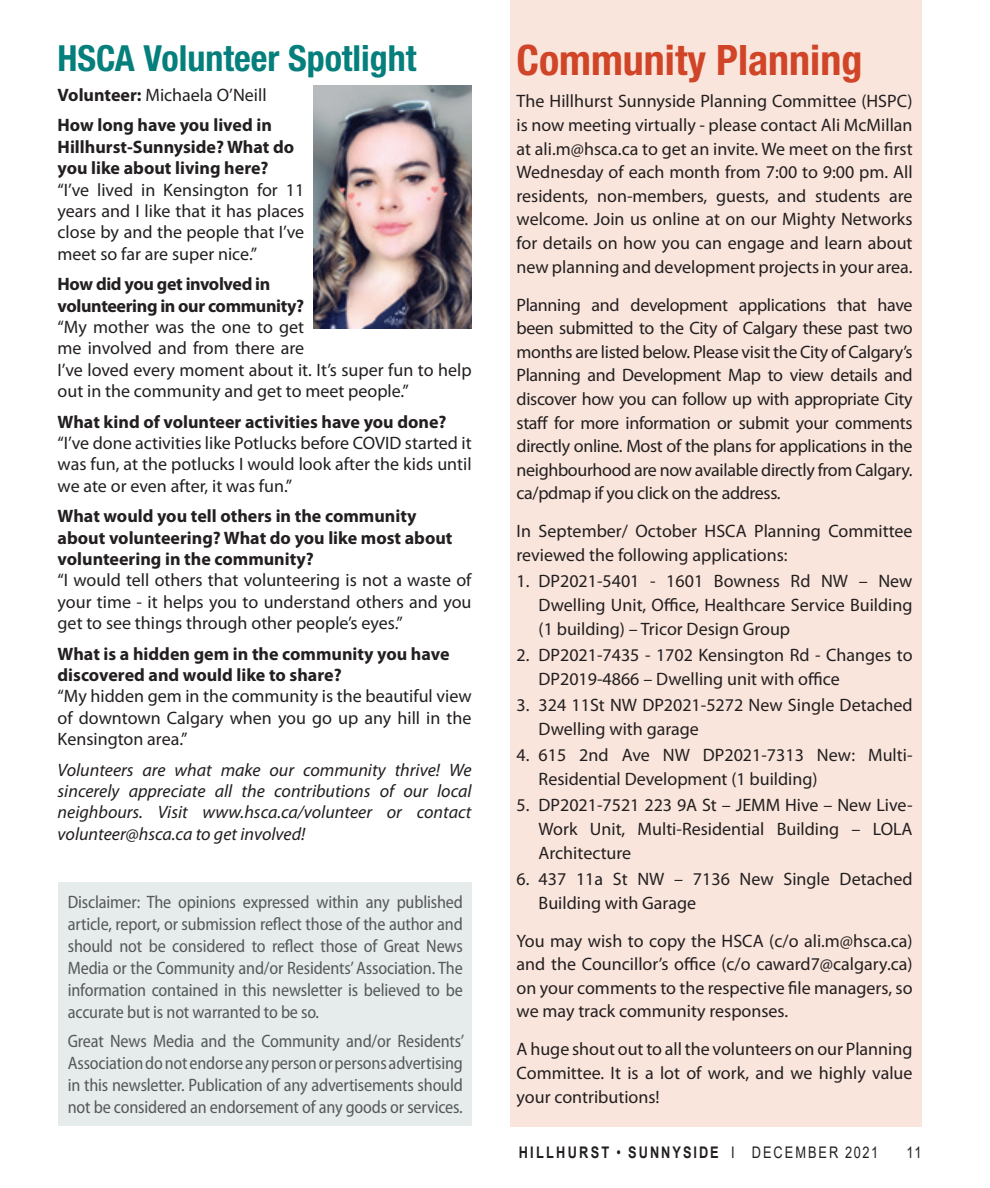
<style>
.page{position:relative;width:990px;height:1188px;background:#fff}
.page>*{position:absolute;margin:0;border:0;box-sizing:border-box;transform-origin:0 0}
.In_Around_title{font:700 condensed 42px "Helvetica Neue LT Std";color:#d04427}
.In_Around_title-2{font:700 condensed 36px "Helvetica Neue LT Std";color:#047f7b}
.Body_text{font:18px/23.6px "Myriad Pro";color:#231f20;text-align:justify}
.Body_text-2{font:semi-condensed 18px/22px "Myriad Pro";letter-spacing:-.01em;color:#57585a;text-align:justify}
.Subhead{font:700 18px/21.4px "Myriad Pro";color:#231f20}
.Body_text-3{font:italic 18px/21.4px "Myriad Pro";color:#231f20;text-align:justify}
.Subhead-2{font:700 18px/21.4px "Myriad Pro";letter-spacing:-.02em;color:#231f20}
.t1{font:700 16px "Arial";letter-spacing:.165em;color:#231f20;scale:.8 1}
.t2{font:16px "Arial";color:#231f20;scale:.8 1}
.s1{font-weight:700}
.s2{font-weight:400}
</style>
<div class="page">
<div style="left:510px;top:0;width:412px;height:1126px;background:#f9e5dc"></div>
<div style="left:58px;top:882px;width:414px;height:244px;background:#e5eceb"></div>
<img style="left:313px;top:86px;width:159px;height:243px">
<p class="In_Around_title-2" style="left:58px;top:36px;width:360px">HSCA Volunteer Spotlight</p>
<p class="Body_text" style="left:58px;top:83px;width:210px"><span class="s1">Volunteer:</span> Michaela O’Neill</p>
<p class="Subhead" style="left:58px;top:114px;width:238px">How long have you lived in<br>Hillhurst-Sunnyside? What do you like about living here?</p>
<p class="Body_text" style="left:58px;top:179px;width:248px;line-height:21.4px">“I’ve lived in Kensington for 11 years and I like that it has places close by and the people that I’ve meet so far are super nice.”</p>
<p class="Subhead-2" style="left:58px;top:273px;width:248px">How did you get involved in volunteering in our community?</p>
<p class="Body_text" style="left:58px;top:316px;width:416px;line-height:21.4px;text-align:left">“My mother was the one to get<br>me involved and from there are<br>I’ve loved every moment about it. It’s super fun to help out in the community and get to meet people.”</p>
<p class="Subhead" style="left:58px;top:410px;width:390px">What kind of volunteer activities have you done?</p>
<p class="Body_text" style="left:58px;top:432px;width:416px;line-height:21.4px">“I’ve done activities like Potlucks before COVID started it was fun, at the potlucks I would look after the kids until we ate or even after, it was fun.”</p>
<p class="Subhead" style="left:58px;top:505px;width:396px">What would you tell others in the community about volunteering? What do you like most about volunteering in the community?</p>
<p class="Body_text" style="left:58px;top:569px;width:415px;line-height:21.4px">“I would tell others that volunteering is not a waste of your time - it helps you to understand others and you get to see things through other people’s eyes.”</p>
<p class="Subhead" style="left:58px;top:642px;width:393px">What is a hidden gem in the community you have discovered and would like to share?</p>
<p class="Body_text" style="left:58px;top:685px;width:416px;line-height:21.4px">“My hidden gem in the community is the beautiful view of downtown Calgary when you go up any hill in the Kensington area.”</p>
<p class="Body_text-3" style="left:58px;top:759px;width:416px">Volunteers are what make our community thrive! We sincerely appreciate all the contributions of our local neighbours. Visit www.hsca.ca/volunteer or contact volunteer@hsca.ca to get involved!</p>
<p class="Body_text-2" style="left:68px;top:891px;width:397px">Disclaimer: The opinions expressed within any published article, report, or submission reflect those of the author and should not be considered to reflect those of Great News Media or the Community and/or Residents’ Association. The information contained in this newsletter is believed to be accurate but is not warranted to be so.</p>
<p class="Body_text-2" style="left:68px;top:1030px;width:398px">Great News Media and the Community and/or Residents’ Association do not endorse any person or persons advertising in this newsletter. Publication of any advertisements should not be considered an endorsement of any goods or services.</p>
<p class="In_Around_title" style="left:517px;top:34px;width:347px">Community Planning</p>
<p class="Body_text" style="left:517px;top:89px;width:398px">The Hillhurst Sunnyside Planning Committee (HSPC) is now meeting virtually - please contact Ali McMillan at ali.m@hsca.ca to get an invite. We meet on the first Wednesday of each month from 7:00 to 9:00 pm. All residents, non-members, guests, and students are welcome. Join us online at on our Mighty Networks for details on how you can engage and learn about new planning and development projects in your area.</p>
<p class="Body_text" style="left:517px;top:292px;width:398px">Planning and development applications that have been submitted to the City of Calgary these past two months are listed below. Please visit the City of Calgary’s Planning and Development Map to view details and discover how you can follow up with appropriate City staff for more information or submit your comments directly online. Most of the plans for applications in the neighbourhood are now available directly from Calgary. ca/pdmap if you click on the address.</p>
<p class="Body_text" style="left:517px;top:519px;width:397px">In September/ October HSCA Planning Committee reviewed the following applications:</p>
<p class="Body_text" style="left:539px;top:569px;width:375px;text-indent:-22px">1. DP2021-5401 - 1601 Bowness Rd NW – New Dwelling Unit, Office, Healthcare Service Building (1 building) – Tricor Design Group</p>
<p class="Body_text" style="left:539px;top:643px;width:376px;text-indent:-22px">2. DP2021-7435 - 1702 Kensington Rd - Changes to<br>DP2019-4866 – Dwelling unit with office</p>
<p class="Body_text" style="left:539px;top:693px;width:375px;text-indent:-22px">3. 324 11St NW DP2021-5272 New Single Detached<br>Dwelling with garage</p>
<p class="Body_text" style="left:539px;top:743px;width:375px;text-indent:-22px">4. 615 2nd Ave NW DP2021-7313 New: Multi-<br>Residential Development (1 building)</p>
<p class="Body_text" style="left:539px;top:793px;width:376px;text-indent:-22px">5. DP2021-7521 223 9A St – JEMM Hive – New Live-Work Unit, Multi-Residential Building – LOLA Architecture</p>
<p class="Body_text" style="left:539px;top:867px;width:375px;text-indent:-22px">6. 437 11a St NW – 7136 New Single Detached<br>Building with Garage</p>
<p class="Body_text" style="left:517px;top:929px;width:398px">You may wish to copy the HSCA (c/o ali.m@hsca.ca) and the Councillor’s office (c/o caward7@calgary.ca) on your comments to the respective file managers, so we may track community responses.</p>
<p class="Body_text" style="left:517px;top:1037px;width:397px">A huge shout out to all the volunteers on our Planning Committee. It is a lot of work, and we highly value your contributions!</p>
<p class="t1" style="left:519px;top:1141px;width:451px">HILLHURST <span class="s2">•</span> SUNNYSIDE <span class="s2">I DECEMBER 2021</span></p>
<p class="t2" style="left:907px;top:1141px;width:20px">11</p>
</div>
